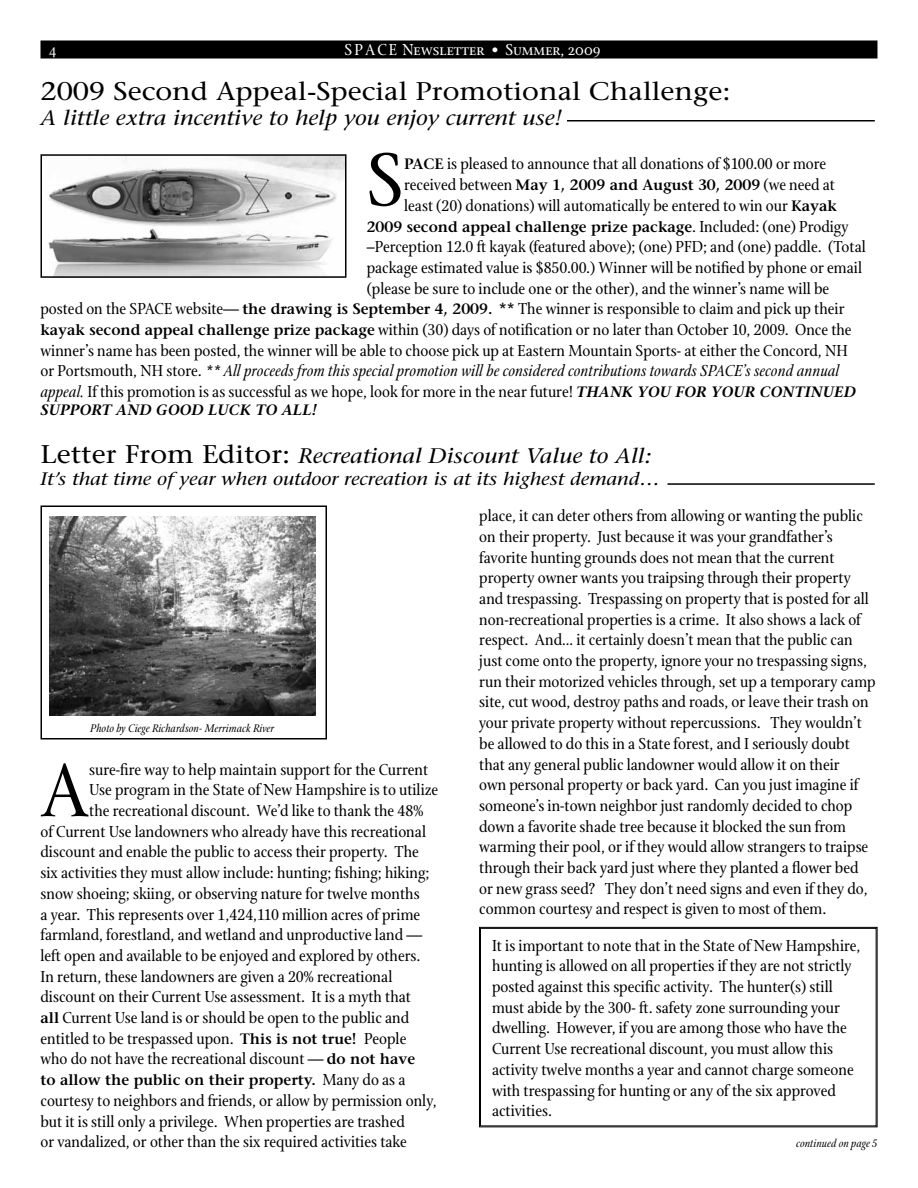
<style>
.page{position:relative;width:918px;height:1188px;background:#fff}
.page>*{position:absolute;margin:0;border:0;box-sizing:border-box;transform-origin:0 0}
.t1{font:81.9px "Stone Print";color:#000}
.t2{font:25.5px "Stone Serif";color:#000;scale:1.11 1}
.t3{font:italic 21px "Stone Serif";color:#000;scale:1.11 1}
.t4{font:italic 18px "Stone Serif";color:#000;scale:1.11 1}
.t5{font:17.25px/20.7px "Stone Print";color:#000}
.t6{font:italic 17.25px "Stone Print";color:#000}
.t7{font:17.25px "Stone Print Roman SC";color:#fff}
.t8{font:600 15px "Stone Serif";color:#000}
.t9{font:italic 600 15px "Stone Serif";color:#000}
.t10{font:italic 12px "Stone Print";color:#000}
.s1{font-family:"Stone Serif";font-weight:600;font-size:15px}
.s2{font-family:"Stone Print";font-weight:400;font-size:17.25px}
.s3{font-style:normal}
.s4{font-style:italic}
.s5{font-family:"Stone Serif";font-weight:600;font-style:italic;font-size:15px}
.s6{font-style:normal;font-size:25.5px}
</style>
<div class="page">
<div style="left:40px;top:40px;width:838px;height:18px;background:#000"></div>
<hr style="left:567px;top:120px;width:308px;height:2px;background:#000">
<hr style="left:668px;top:483px;width:207px;height:2px;background:#000">
<svg style="left:479px;top:927px;width:399px;height:201px"></svg>
<div style="left:480px;top:928px;width:396px;height:198px;border:1px solid #000"></div>
<div style="left:40px;top:506px;width:287px;height:234px;border:2px solid #000"></div>
<img style="left:48px;top:157px;width:295px;height:118px">
<div style="left:40px;top:154px;width:306px;height:124px;border:2px solid #000"></div>
<img style="left:50px;top:516px;width:266px;height:200px">
<p class="t7" style="left:49px;top:40px;width:9px">4</p>
<p class="t7" style="left:344px;top:39px;width:258px">s p a c e Newsletter • Summer, 2009</p>
<h2 class="t2" style="left:40px;top:76px;width:623px">2009 Second Appeal-Special Promotional Challenge:</h2>
<p class="t3" style="left:40px;top:106px;width:471px">A little extra incentive to help you enjoy current use!</p>
<h1 class="t1" style="left:367px;top:133px;width:39px">S</h1>
<p class="t5" style="left:404px;top:154px;width:424px"><span class="s1">PACE</span> is pleased to announce that all donations of $100.00 or more</p>
<p class="t8" style="left:404px;top:176px;width:432px"><span class="s2">received between</span> May 1, 2009 and August 30, 2009 <span class="s2">(we need at</span></p>
<p class="t5" style="left:404px;top:195px;width:434px">least (20) donations) will automatically be entered to win our <span class="s1">Kayak</span></p>
<p class="t8" style="left:367px;top:217px;width:483px">2009 second appeal challenge prize package<span class="s2">. Included: (one) Prodigy</span></p>
<p class="t5" style="left:367px;top:237px;width:501px">–Perception 12.0 ft kayak (featured above); (one) PFD; and (one) paddle. (Total</p>
<p class="t5" style="left:367px;top:257px;width:497px">package estimated value is $850.00.) Winner will be notified by phone or email</p>
<p class="t5" style="left:367px;top:278px;width:464px">(please be sure to include one or the other), and the winner’s name will be</p>
<p class="t5" style="left:40px;top:299px;width:806px">posted on the SPACE website— <span class="s1">the drawing is September 4, 2009.</span> ** The winner is responsible to claim and pick up their</p>
<p class="t5" style="left:40px;top:319px;width:813px"><span class="s1">kayak second appeal challenge prize package</span> within (30) days of notification or no later than October 10, 2009. Once the</p>
<p class="t5" style="left:41px;top:340px;width:809px">winner’s name has been posted, the winner will be able to choose pick up at Eastern Mountain Sports- at either the Concord, NH</p>
<p class="t6" style="left:41px;top:361px;width:801px"><span class="s3">or Portsmouth, NH store.</span> ** All proceeds from this special promotion will be considered contributions towards SPACE’s second annual</p>
<p class="t5" style="left:41px;top:381px;width:817px"><span class="s4">appeal.</span> If this promotion is as successful as we hope, look for more in the near future! <span class="s5">THANK YOU FOR YOUR CONTINUED</span></p>
<p class="t9" style="left:41px;top:401px;width:278px">SUPPORT AND GOOD LUCK TO ALL!</p>
<p class="t3" style="left:40px;top:444px;width:552px"><span class="s6">Letter From Editor:</span> Recreational Discount Value to All:</p>
<p class="t4" style="left:40px;top:468px;width:559px">It’s that time of year when outdoor recreation is at its highest demand…</p>
<p class="t10" style="left:90px;top:721px;width:186px">Photo by Ciege Richardson- Merrimack River</p>
<h1 class="t1" style="left:40px;top:744px;width:50px">A</h1>
<p class="t5" style="left:89px;top:759px;width:340px">sure-fire way to help maintain support for the Current</p>
<p class="t5" style="left:89px;top:780px;width:351px">Use program in the State of New Hampshire is to utilize</p>
<p class="t5" style="left:89px;top:800px;width:336px">the recreational discount. We’d like to thank the 48%</p>
<p class="t5" style="left:41px;top:821px;width:387px">of Current Use landowners who already have this recreational</p>
<p class="t5" style="left:41px;top:842px;width:380px">discount and enable the public to access their property. The</p>
<p class="t5" style="left:41px;top:862px;width:391px">six activities they must allow include: hunting; fishing; hiking;</p>
<p class="t5" style="left:41px;top:883px;width:381px">snow shoeing; skiing, or observing nature for twelve months</p>
<p class="t5" style="left:41px;top:904px;width:381px">a year. This represents over 1,424,110 million acres of prime</p>
<p class="t5" style="left:41px;top:925px;width:383px">farmland, forestland, and wetland and unproductive land —</p>
<p class="t5" style="left:41px;top:945px;width:382px">left open and available to be enjoyed and explored by others.</p>
<p class="t5" style="left:41px;top:966px;width:353px">In return, these landowners are given a 20% recreational</p>
<p class="t5" style="left:41px;top:987px;width:372px">discount on their Current Use assessment. It is a myth that</p>
<p class="t5" style="left:40px;top:1007px;width:370px"><span class="s1">all</span> Current Use land is or should be open to the public and</p>
<p class="t5" style="left:40px;top:1028px;width:367px">entitled to be trespassed upon. <span class="s1">This is not true!</span> People</p>
<p class="t5" style="left:40px;top:1049px;width:376px">who do not have the recreational discount — <span class="s1">do not have</span></p>
<p class="t8" style="left:41px;top:1071px;width:367px">to allow the public on their property. <span class="s2">Many do as a</span></p>
<p class="t5" style="left:41px;top:1090px;width:398px">courtesy to neighbors and friends, or allow by permission only, but it is still only a privilege. When properties are trashed<br>or vandalized, or other than the six required activities take</p>
<p class="t5" style="left:479px;top:505px;width:398px">place, it can deter others from allowing or wanting the public on their property. Just because it was your grandfather’s favorite hunting grounds does not mean that the current property owner wants you traipsing through their property and trespassing. Trespassing on property that is posted for all non-recreational properties is a crime. It also shows a lack of respect. And… it certainly doesn’t mean that the public can just come onto the property, ignore your no trespassing signs, run their motorized vehicles through, set up a temporary camp site, cut wood, destroy paths and roads, or leave their trash on your private property without repercussions. They wouldn’t be allowed to do this in a State forest, and I seriously doubt that any general public landowner would allow it on their<br>own personal property or back yard. Can you just imagine if someone’s in-town neighbor just randomly decided to chop down a favorite shade tree because it blocked the sun from warming their pool, or if they would allow strangers to traipse through their back yard just where they planted a flower bed or new grass seed? They don’t need signs and even if they do, common courtesy and respect is given to most of them.</p>
<p class="t5" style="left:492px;top:935px;width:370px">It is important to note that in the State of New Hampshire, hunting is allowed on all properties if they are not strictly posted against this specific activity. The hunter(s) still must abide by the 300- ft. safety zone surrounding your dwelling. However, if you are among those who have the Current Use recreational discount, you must allow this activity twelve months a year and cannot charge someone with trespassing for hunting or any of the six approved activities.</p>
<p class="t10" style="left:796px;top:1136px;width:83px">continued on page 5</p>
</div>
